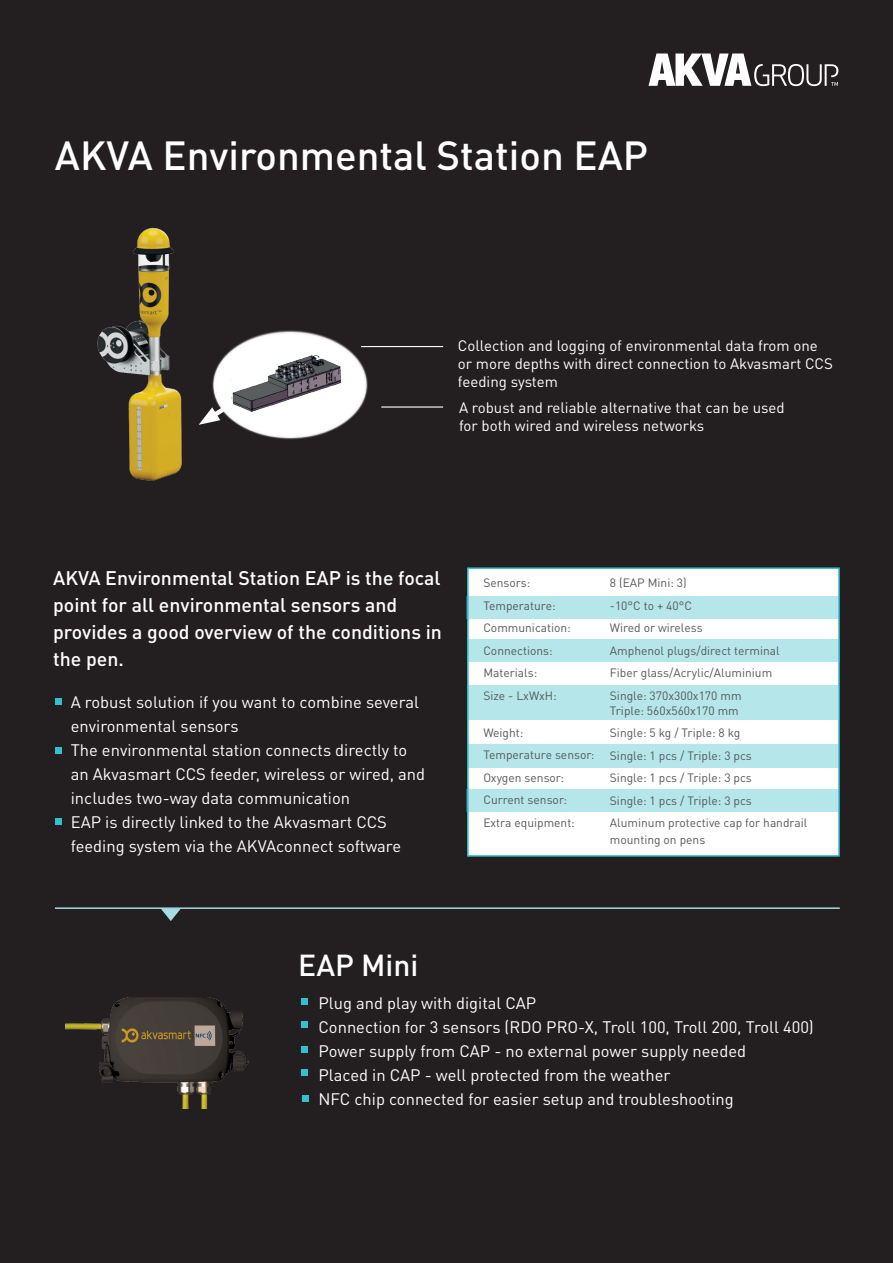
<style>
.page{position:relative;width:893px;height:1263px;background:#fff}
.page>*{position:absolute;margin:0;border:0;box-sizing:border-box;transform-origin:0 0}
.t1{font:500 40.2px "DINOT";color:#fff}
.t2{font:500 30px "DINOT";color:#fff}
.t3{font:500 19.5px/27px "DINOT";color:#fff}
.t4{font:16.5px/24px "DINOT";color:#fff}
.t5{font:15px/18px "DINOT";color:#fff}
.t6{font:12px/22.5px "DINOT";color:#57585a}
</style>
<div class="page">
<div style="left:0;top:499px;width:893px;height:764px;background:#231f20"></div>
<div style="left:0;top:0;width:893px;height:506px;background:#231f20"></div>
<hr style="left:361px;top:346px;width:82px;height:1px;background:#fff">
<hr style="left:381px;top:406px;width:62px;height:2px;background:#fff">
<div style="left:55px;top:698px;width:6px;height:7px;background:#31c0cc"></div>
<svg style="left:55px;top:747px;width:6px;height:6px"></svg>
<svg style="left:55px;top:819px;width:6px;height:6px"></svg>
<div style="left:467px;top:567px;width:373px;height:290px;background:#fff;border:2px solid #31c0cc"></div>
<div style="left:466px;top:596px;width:373px;height:22px;background:#b5e6ea"></div>
<div style="left:466px;top:789px;width:373px;height:22px;background:#b5e6ea"></div>
<div style="left:467px;top:639px;width:373px;height:23px;background:#b5e6ea"></div>
<div style="left:467px;top:685px;width:371px;height:35px;background:#b5e6ea"></div>
<div style="left:469px;top:744px;width:370px;height:24px;background:#b5e6ea"></div>
<div style="left:214px;top:333px;width:156px;height:108px;background:#231f20"></div>
<div style="left:212px;top:330px;width:156px;height:109px;background:#fff;opacity:.75"></div>
<div style="left:213px;top:332px;width:154px;height:106px;background:#fff;border-radius:50%"></div>
<img style="left:97px;top:228px;width:130px;height:253px">
<img style="left:225px;top:352px;width:128px;height:66px">
<svg style="left:199px;top:398px;width:39px;height:27px"></svg>
<img style="left:66px;top:998px;width:241px;height:110px">
<svg style="left:301px;top:999px;width:6px;height:6px"></svg>
<svg style="left:301px;top:1022px;width:6px;height:6px"></svg>
<svg style="left:301px;top:1046px;width:6px;height:6px"></svg>
<svg style="left:301px;top:1069px;width:6px;height:6px"></svg>
<svg style="left:302px;top:1095px;width:6px;height:6px"></svg>
<hr style="left:55px;top:907px;width:785px;height:2px;background:#a6dce2">
<svg style="left:160px;top:907px;width:24px;height:14px"></svg>
<svg style="left:649px;top:54px;width:189px;height:32px"></svg>
<h1 class="t1" style="left:55px;top:125px;width:595px">AKVA Environmental Station EAP</h1>
<p class="t5" style="left:458px;top:335px;width:376px">Collection and logging of environmental data from one or more depths with direct connection to Akvasmart CCS feeding system</p>
<p class="t5" style="left:459px;top:397px;width:327px">A robust and reliable alternative that can be used for both wired and wireless networks</p>
<p class="t3" style="left:53px;top:563px;width:390px">AKVA Environmental Station EAP is the focal point for all environmental sensors and provides a good overview of the conditions in the pen.</p>
<p class="t4" style="left:71px;top:688px;width:356px">A robust solution if you want to combine several environmental sensors<br>The environmental station connects directly to an Akvasmart CCS feeder, wireless or wired, and includes two-way data communication<br>EAP is directly linked to the Akvasmart CCS feeding system via the AKVAconnect software</p>
<p class="t6" style="left:483px;top:571px;width:89px">Sensors:<br>Temperature:<br>Communication:<br>Connections:<br>Materials:<br>Size - LxWxH:</p>
<p class="t6" style="left:483px;top:720px;width:113px">Weight:<br>Temperature sensor:<br>Oxygen sensor:<br>Current sensor:<br>Extra equipment:</p>
<p class="t6" style="left:610px;top:571px;width:171px">8 (EAP Mini: 3)<br>-10°C to + 40°C<br>Wired or wireless<br>Amphenol plugs/direct terminal<br>Fiber glass/Acrylic/Aluminium<br>Single: 370x300x170 mm</p>
<p class="t6" style="left:610px;top:698px;width:199px">Triple: 560x560x170 mm<br>Single: 5 kg / Triple: 8 kg<br>Single: 1 pcs / Triple: 3 pcs<br>Single: 1 pcs / Triple: 3 pcs<br>Single: 1 pcs / Triple: 3 pcs<br>Aluminum protective cap for handrail</p>
<p class="t6" style="left:610px;top:827px;width:97px">mounting on pens</p>
<h2 class="t2" style="left:298px;top:942px;width:122px">EAP Mini</h2>
<p class="t4" style="left:319px;top:990px;width:497px">Plug and play with digital CAP<br>Connection for 3 sensors (RDO PRO-X, Troll 100, Troll 200, Troll 400)<br>Power supply from CAP - no external power supply needed<br>Placed in CAP - well protected from the weather<br>NFC chip connected for easier setup and troubleshooting</p>
</div>
